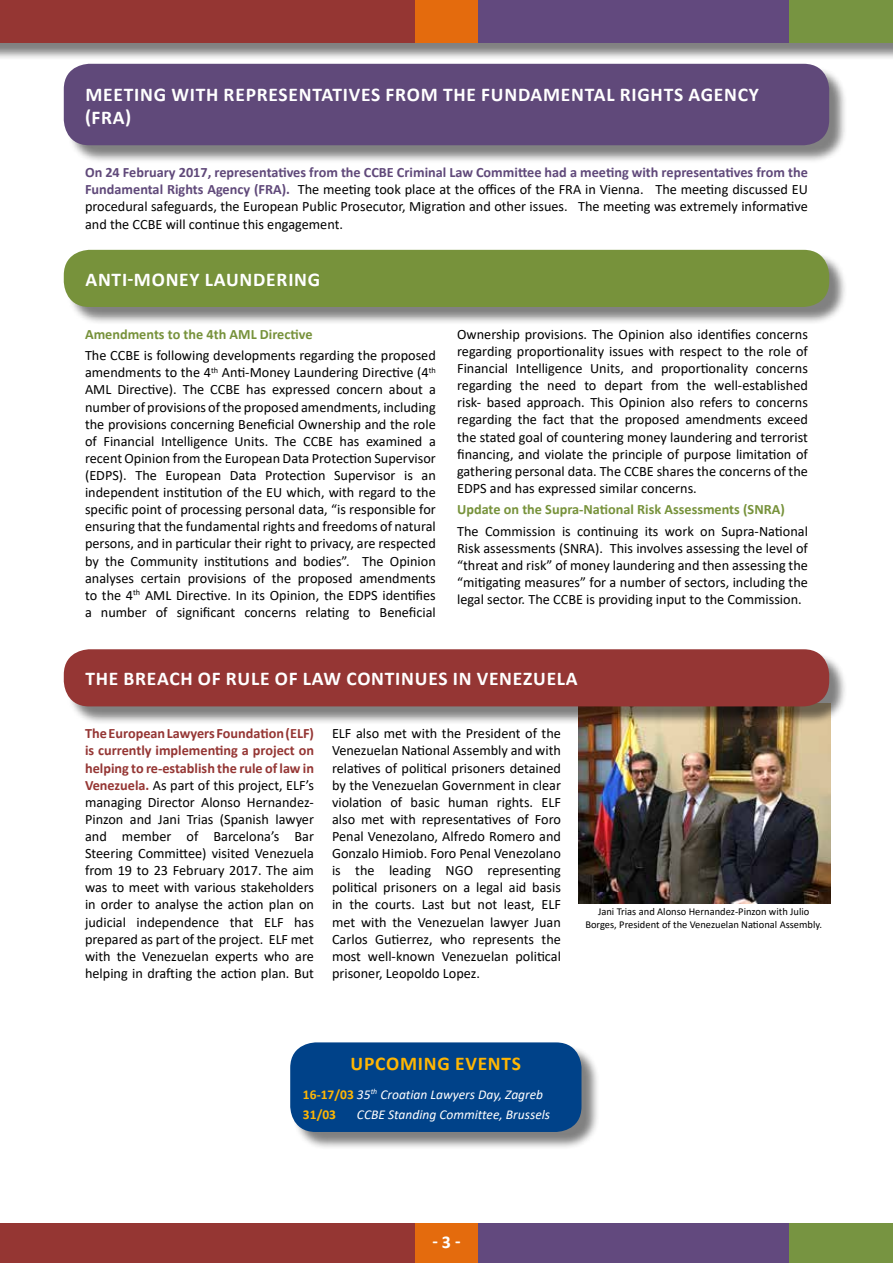
<style>
.page{position:relative;width:893px;height:1263px;background:#fff}
.page>*{position:absolute;margin:0;border:0;box-sizing:border-box;transform-origin:0 0}
.t1{font:700 19.5px/23.4px "Calibri";letter-spacing:.04em;color:#fff}
.t2{font:700 19.5px "Calibri";letter-spacing:.04em;color:#ffb602}
.t3{font:700 18px "Calibri";color:#fff}
.t4{font:14.25px/17.1px "Calibri";color:#000;text-align:justify}
.t5{font:700 14.25px "Calibri";color:#77923b}
.t6{font:italic 13.5px/20.4px "Calibri";color:#fff}
.t7{font:10.5px/12.6px "Calibri";color:#000;text-align:center}
.s1{font-weight:700;color:#60497a}
.s2{font-weight:700;color:#953634}
.s3{font-weight:700;font-style:normal;color:#ffb602}
</style>
<div class="page">
<img style="left:579px;top:725px;width:251px;height:178px">
<div style="left:0;top:1223px;width:415px;height:40px;background:#953633"></div>
<div style="left:478px;top:1223px;width:311px;height:40px;background:#62497e"></div>
<div style="left:415px;top:1223px;width:63px;height:40px;background:#e46b0d"></div>
<div style="left:789px;top:1223px;width:104px;height:40px;background:#779441"></div>
<div style="left:0;top:0;width:893px;height:61px;background:#000;opacity:.5"></div>
<div style="left:0;top:0;width:415px;height:43px;background:#953633"></div>
<div style="left:478px;top:0;width:311px;height:43px;background:#62497e"></div>
<div style="left:415px;top:0;width:63px;height:43px;background:#e46b0d"></div>
<div style="left:789px;top:0;width:104px;height:43px;background:#779441"></div>
<div style="left:66px;top:66px;width:782px;height:98px;background:#000;opacity:.5"></div>
<div style="left:64px;top:64px;width:765px;height:81px;background:#60497a;border-radius:26px"></div>
<div style="left:66px;top:252px;width:782px;height:74px;background:#000;opacity:.5"></div>
<div style="left:64px;top:250px;width:765px;height:57px;background:#77923b;border-radius:26px"></div>
<div style="left:66px;top:652px;width:782px;height:73px;background:#000;opacity:.5"></div>
<div style="left:64px;top:649px;width:765px;height:57px;background:#953634;border-radius:26px"></div>
<div style="left:292px;top:1045px;width:308px;height:106px;background:#000;opacity:.5"></div>
<div style="left:290px;top:1042px;width:291px;height:90px;background:#004289;border-radius:26px"></div>
<h1 class="t1" style="left:85px;top:82px;width:675px">MEETING WITH REPRESENTATIVES FROM THE FUNDAMENTAL RIGHTS AGENCY (FRA)</h1>
<p class="t4" style="left:85px;top:164px;width:724px"><span class="s1">On 24 February 2017, representatives from the CCBE Criminal Law Committee had a meeting with representatives from the Fundamental Rights Agency (FRA).</span> The meeting took place at the offices of the FRA in Vienna. The meeting discussed EU procedural safeguards, the European Public Prosecutor, Migration and other issues. The meeting was extremely informative and the CCBE will continue this engagement.</p>
<h1 class="t1" style="left:85px;top:267px;width:236px">ANTI-MONEY LAUNDERING</h1>
<p class="t5" style="left:85px;top:324px;width:229px">Amendments to the 4th AML Directive</p>
<p class="t4" style="left:85px;top:347px;width:352px">The CCBE is following developments regarding the proposed amendments to the 4<sup>th</sup> Anti-Money Laundering Directive (4<sup>th </sup>AML Directive). The CCBE has expressed concern about a number of provisions of the proposed amendments, including the provisions concerning Beneficial Ownership and the role of Financial Intelligence Units. The CCBE has examined a recent Opinion from the European Data Protection Supervisor (EDPS). The European Data Protection Supervisor is an independent institution of the EU which, with regard to the specific point of processing personal data, “is responsible for ensuring that the fundamental rights and freedoms of natural persons, and in particular their right to privacy, are respected by the Community institutions and bodies”. The Opinion analyses certain provisions of the proposed amendments to the 4<sup>th</sup> AML Directive. In its Opinion, the EDPS identifies a number of significant concerns relating to Beneficial</p>
<p class="t4" style="left:457px;top:325px;width:352px">Ownership provisions. The Opinion also identifies concerns regarding proportionality issues with respect to the role of Financial Intelligence Units, and proportionality concerns regarding the need to depart from the well-established risk- based approach. This Opinion also refers to concerns regarding the fact that the proposed amendments exceed the stated goal of countering money laundering and terrorist financing, and violate the principle of purpose limitation of gathering personal data. The CCBE shares the concerns of the EDPS and has expressed similar concerns.</p>
<p class="t5" style="left:457px;top:499px;width:329px">Update on the Supra-National Risk Assessments (SNRA)</p>
<p class="t4" style="left:457px;top:522px;width:352px">The Commission is continuing its work on Supra-National Risk assessments (SNRA). This involves assessing the level of “threat and risk” of money laundering and then assessing the “mitigating measures” for a number of sectors, including the legal sector. The CCBE is providing input to the Commission.</p>
<h1 class="t1" style="left:85px;top:667px;width:494px">THE BREACH OF RULE OF LAW CONTINUES IN VENEZUELA</h1>
<p class="t4" style="left:85px;top:725px;width:230px"><span class="s2">The European Lawyers Foundation (ELF) is currently implementing a project on helping to re-establish the rule of law in Venezuela.</span> As part of this project, ELF’s managing Director Alonso Hernandez-Pinzon and Jani Trias (Spanish lawyer and member of Barcelona’s Bar Steering Committee) visited Venezuela from 19 to 23 February 2017. The aim was to meet with various stakeholders in order to analyse the action plan on judicial independence that ELF has prepared as part of the project. ELF met with the Venezuelan experts who are helping in drafting the action plan. But</p>
<p class="t4" style="left:332px;top:725px;width:230px">ELF also met with the President of the Venezuelan National Assembly and with relatives of political prisoners detained by the Venezuelan Government in clear violation of basic human rights. ELF also met with representatives of Foro Penal Venezolano, Alfredo Romero and Gonzalo Himiob. Foro Penal Venezolano is the leading NGO representing political prisoners on a legal aid basis in the courts. Last but not least, ELF met with the Venezuelan lawyer Juan Carlos Gutierrez, who represents the most well-known Venezuelan political prisoner, Leopoldo Lopez.</p>
<p class="t7" style="left:585px;top:905px;width:238px">Jani Trias and Alonso Hernandez-Pinzon with Julio<br>Borges, President of the Venezuelan National Assembly.</p>
<h1 class="t2" style="left:351px;top:1049px;width:172px">UPCOMING EVENTS</h1>
<p class="t6" style="left:303px;top:1083px;width:242px"><span class="s3">16-17/03</span> 35<sup>th</sup> Croatian Lawyers Day, Zagreb<br><span class="s3">31/03</span></p>
<p class="t6" style="left:357px;top:1104px;width:195px">CCBE Standing Committee, Brussels</p>
<p class="t3" style="left:432px;top:1230px;width:30px">- 3 -</p>
</div>
